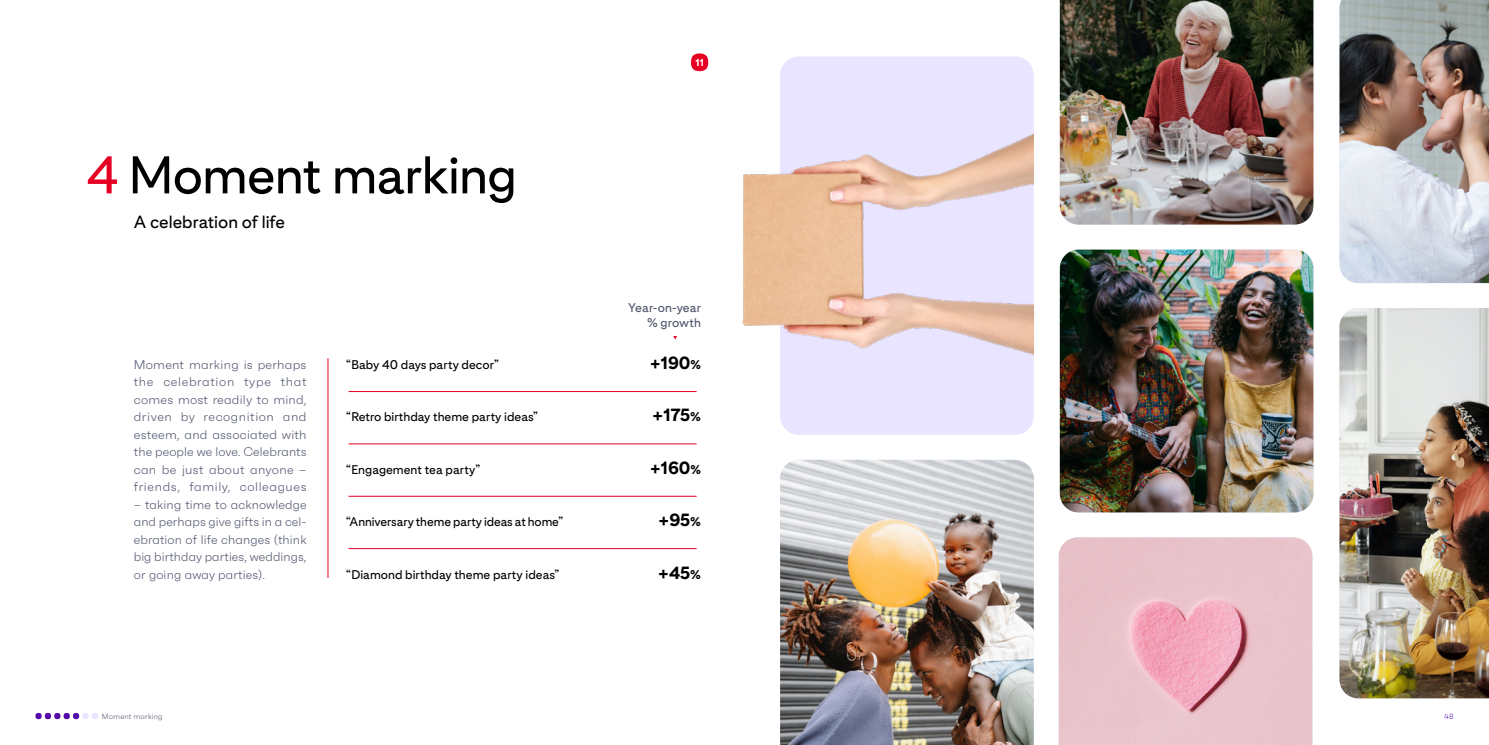
<style>
.page{position:relative;width:1489px;height:745px;background:#fff}
.page>*{position:absolute;margin:0;border:0;box-sizing:border-box;transform-origin:0 0}
.t1{font:52.5px "Pinterest Sans Pro";letter-spacing:-.02em;color:#000}
.t2{font:700 17.5px "Pinterest Sans Pro";letter-spacing:-.005em;color:#000}
.t3{font:17.5px "Pinterest Sans Pro";color:#000}
.t4{font:300 12.5px/17.5px "Faktum";letter-spacing:.01em;color:#4f546d;text-align:justify}
.t5{font:12.5px "Pinterest Sans Pro";color:#000}
.t6{font:12.5px/15px "Pinterest Sans Pro";letter-spacing:.005em;color:#4f546d;text-align:right}
.t7{font:700 10px "Pinterest Sans Pro";color:#fff}
.t8{font:300 7.5px "Faktum";letter-spacing:.02em;color:#4f546d}
.t9{font:300 7.5px "Faktum";color:#550aa9}
.s1{color:#e60023}
.s2{font-size:12.5px}
</style>
<div class="page">
<div style="left:780px;top:56px;width:253px;height:378px;background:#e9e4ff;border-radius:19px"></div>
<img style="left:1059px;top:249px;width:254px;height:263px">
<img style="left:1339px;top:308px;width:149px;height:390px">
<img style="left:1339px;top:0;width:149px;height:283px">
<img style="left:1059px;top:0;width:254px;height:224px">
<img style="left:780px;top:459px;width:253px;height:285px">
<img style="left:1058px;top:537px;width:254px;height:207px">
<img style="left:688px;top:134px;width:345px;height:311px">
<hr style="left:328px;top:358px;width:1px;height:219px;background:#e60023">
<hr style="left:348px;top:391px;width:348px;height:1px;background:#e60023">
<hr style="left:348px;top:443px;width:348px;height:1px;background:#e60023">
<hr style="left:348px;top:495px;width:348px;height:1px;background:#e60023">
<hr style="left:348px;top:548px;width:348px;height:1px;background:#e60023">
<div style="left:691px;top:53px;width:17px;height:18px;background:#e60023;border-radius:50%"></div>
<svg style="left:35px;top:712px;width:7px;height:6px"></svg>
<div style="left:82px;top:712px;width:7px;height:6px;background:#e9e4ff;border-radius:50%"></div>
<svg style="left:92px;top:713px;width:6px;height:5px"></svg>
<svg style="left:45px;top:712px;width:34px;height:6px"></svg>
<h1 class="t1" style="left:86px;top:136px;width:432px"><span class="s1">4</span> Moment marking</h1>
<h2 class="t3" style="left:134px;top:209px;width:153px">A celebration of life</h2>
<p class="t4" style="left:134px;top:355px;width:174px">Moment marking is perhaps the celebration type that comes most readily to mind, driven by recognition and esteem, and associated with the people we love. Celebrants can be just about anyone – friends, family, colleagues</p>
<p class="t4" style="left:134px;top:495px;width:174px">– taking time to acknowledge and perhaps give gifts in a cel&shy;ebration of life changes (think big birthday parties, weddings, or going away parties).</p>
<p class="t5" style="left:346px;top:355px;width:155px">“Baby 40 days party decor”</p>
<p class="t5" style="left:346px;top:407px;width:194px">“Retro birthday theme party ideas”</p>
<p class="t5" style="left:346px;top:460px;width:136px">“Engagement tea party”</p>
<p class="t5" style="left:346px;top:512px;width:219px">“Anniversary theme party ideas at home”</p>
<p class="t5" style="left:346px;top:565px;width:215px">“Diamond birthday theme party ideas”</p>
<p class="t8" style="left:102px;top:711px;width:62px">Moment marking</p>
<p class="t7" style="left:695px;top:55px;width:10px">11</p>
<p class="t6" style="left:628px;top:298px;width:74px">Year-on-year % growth</p>
<h2 class="t2" style="left:650px;top:349px;width:53px">+190<span class="s2">%</span></h2>
<h2 class="t2" style="left:652px;top:401px;width:51px">+175<span class="s2">%</span></h2>
<h2 class="t2" style="left:650px;top:454px;width:53px">+160<span class="s2">%</span></h2>
<h2 class="t2" style="left:658px;top:506px;width:45px">+95<span class="s2">%</span></h2>
<h2 class="t2" style="left:657px;top:559px;width:45px">+45<span class="s2">%</span></h2>
<p class="t9" style="left:1444px;top:711px;width:11px">48</p>
</div>
